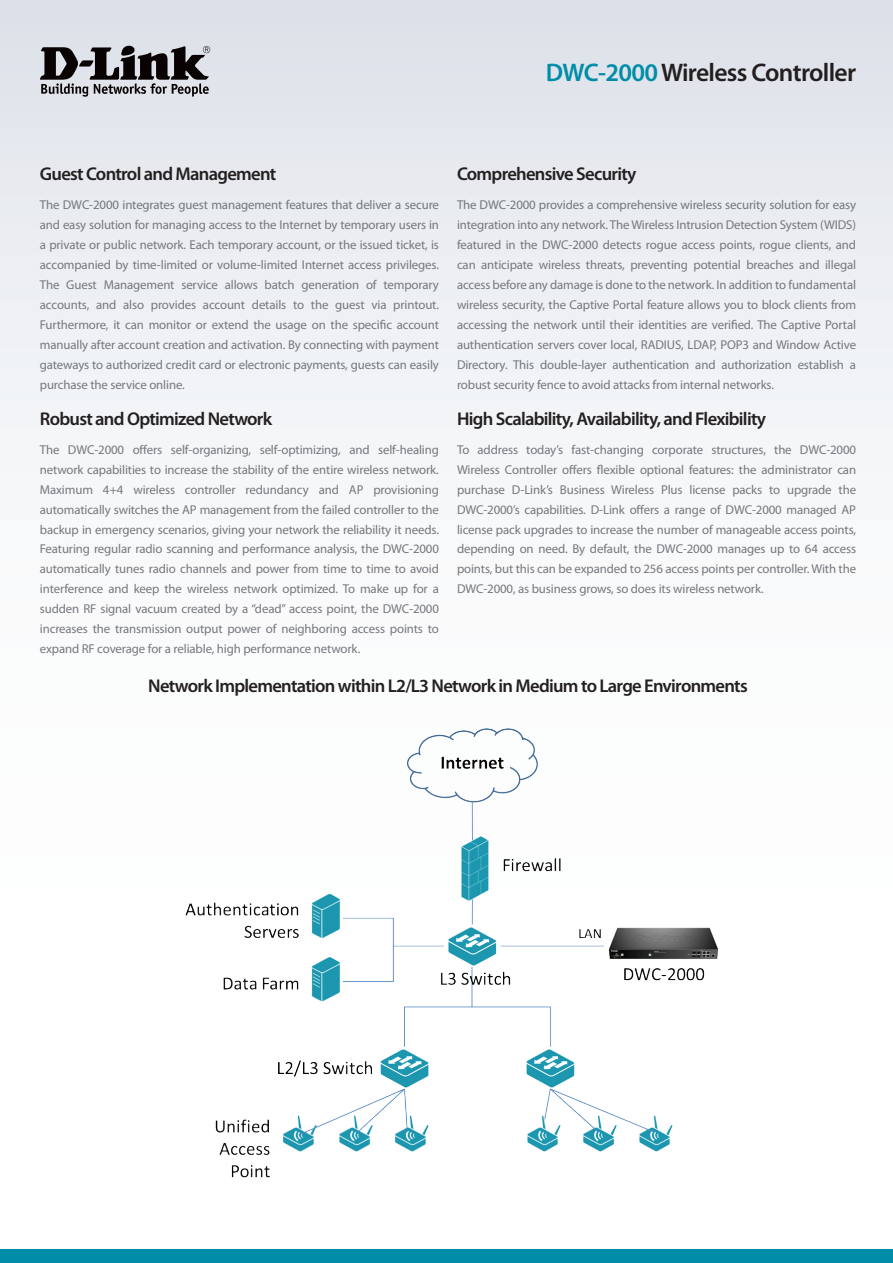
<style>
.page{position:relative;width:893px;height:1263px;background:#fff}
.page>*{position:absolute;margin:0;border:0;box-sizing:border-box;transform-origin:0 0}
.t1{font:600 25.5px "Myriad Pro";letter-spacing:-.025em;color:#231f20}
.t2{font:600 18.6px "Myriad Pro";letter-spacing:-.04em;color:#231f20}
.t3{font:12.9px/20px "Myriad Pro";letter-spacing:-.01em;color:#74787d;text-align:justify}
.s1{color:#008da8}
</style>
<div class="page">
<div style="left:0;top:0;width:893px;height:1084px;background:linear-gradient(to bottom,#e3e6ec,#fff)"></div>
<div style="left:0;top:1249px;width:893px;height:14px;background:#008da8"></div>
<svg style="left:40px;top:46px;width:170px;height:51px;background:#807f83"></svg>
<img style="left:173px;top:728px;width:549px;height:450px">
<h1 class="t1" style="left:546px;top:56px;width:312px"><span class="s1">DWC-2000</span> Wireless Controller</h1>
<h2 class="t2" style="left:40px;top:162px;width:238px">Guest Control and Management</h2>
<p class="t3" style="left:40px;top:195px;width:401px">The DWC-2000 integrates guest management features that deliver a secure and easy solution for managing access to the Internet by temporary users in a private or public network. Each temporary account, or the issued ticket, is accompanied by time-limited or volume-limited Internet access privileges.<br>The Guest Management service allows batch generation of temporary accounts, and also provides account details to the guest via printout.<br>Furthermore, it can monitor or extend the usage on the specific account manually after account creation and activation. By connecting with payment gateways to authorized credit card or electronic payments, guests can easily purchase the service online.</p>
<h2 class="t2" style="left:40px;top:407px;width:234px">Robust and Optimized Network</h2>
<p class="t3" style="left:40px;top:439px;width:401px">The DWC-2000 offers self-organizing, self-optimizing, and self-healing network capabilities to increase the stability of the entire wireless network.<br>Maximum 4+4 wireless controller redundancy and AP provisioning automatically switches the AP management from the failed controller to the backup in emergency scenarios, giving your network the reliability it needs.<br>Featuring regular radio scanning and performance analysis, the DWC-2000 automatically tunes radio channels and power from time to time to avoid interference and keep the wireless network optimized. To make up for a sudden RF signal vacuum created by a “dead” access point, the DWC-2000 increases the transmission output power of neighboring access points to expand RF coverage for a reliable, high performance network.</p>
<h2 class="t2" style="left:457px;top:162px;width:181px">Comprehensive Security</h2>
<p class="t3" style="left:457px;top:195px;width:401px">The DWC-2000 provides a comprehensive wireless security solution for easy integration into any network. The Wireless Intrusion Detection System (WIDS) featured in the DWC-2000 detects rogue access points, rogue clients, and can anticipate wireless threats, preventing potential breaches and illegal access before any damage is done to the network. In addition to fundamental wireless security, the Captive Portal feature allows you to block clients from accessing the network until their identities are verified. The Captive Portal authentication servers cover local, RADIUS, LDAP, POP3 and Window Active Directory. This double-layer authentication and authorization establish a robust security fence to avoid attacks from internal networks.</p>
<h2 class="t2" style="left:457px;top:407px;width:311px">High Scalability, Availability, and Flexibility</h2>
<p class="t3" style="left:457px;top:439px;width:401px">To address today’s fast-changing corporate structures, the DWC-2000<br>Wireless Controller offers flexible optional features: the administrator can purchase D-Link’s Business Wireless Plus license packs to upgrade the DWC-2000’s capabilities. D-Link offers a range of DWC-2000 managed AP license pack upgrades to increase the number of manageable access points, depending on need. By default, the DWC-2000 manages up to 64 access points, but this can be expanded to 256 access points per controller. With the DWC-2000, as business grows, so does its wireless network.</p>
<h2 class="t2" style="left:148px;top:674px;width:601px">Network Implementation within L2/L3 Network in Medium to Large Environments</h2>
</div>
